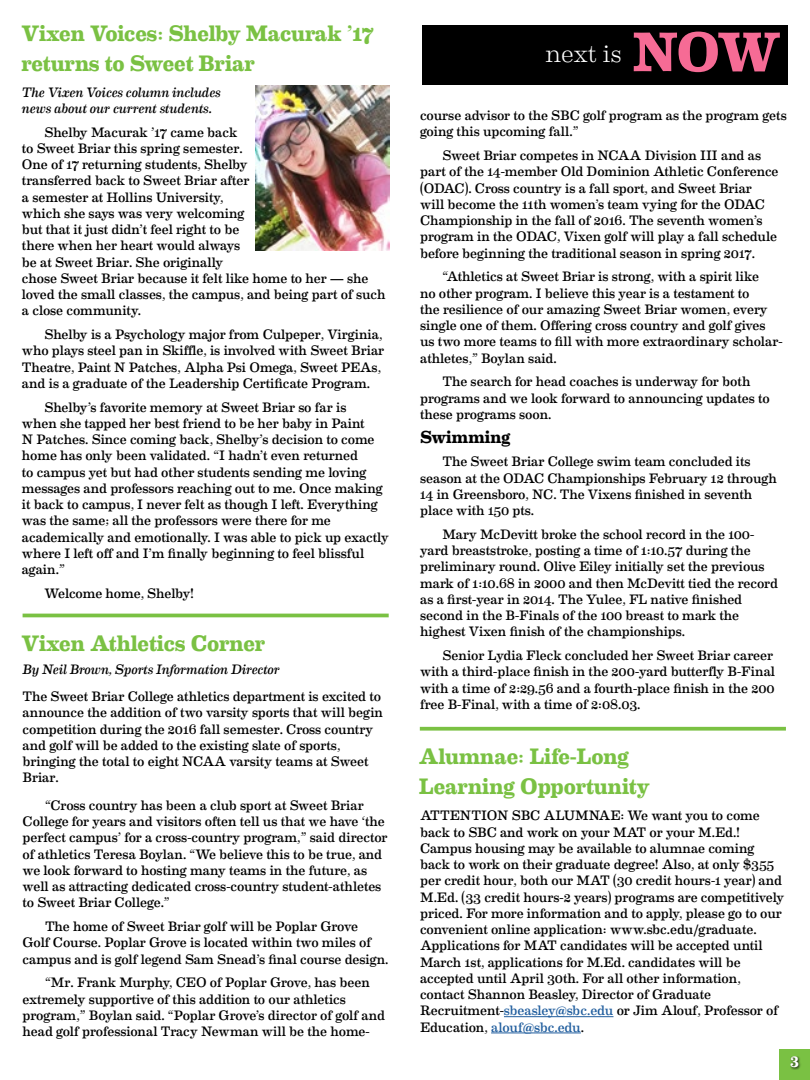
<style>
.page{position:relative;width:810px;height:1080px;background:#fff}
.page>*{position:absolute;margin:0;border:0;box-sizing:border-box;transform-origin:0 0}
.t1{font:700 55.88px "Eames Century Modern";color:#f66b95}
.t2{font:300 25px "Eames Century Modern";letter-spacing:-.01em;color:#fff}
.t3{font:700 22.5px/30px "Eames Century Modern";letter-spacing:-.005em;color:#7ac143}
.t4{font:700 17.5px "Eames Century Modern";color:#000}
.t5{font:700 15px "Eames Century Modern";color:#fff}
.t6{font:13.75px/16.2px "Eames Century Modern";letter-spacing:-.005em;color:#000}
.t7{font:italic 13.75px/16.2px "Eames Century Modern";color:#000}
.s1{color:#215e9e}
</style>
<div class="page">
<img style="left:255px;top:85px;width:134px;height:165px">
<hr style="left:23px;top:614px;width:366px;height:3px;background:#7ac143">
<svg style="left:420px;top:727px;width:366px;height:4px"></svg>
<hr style="left:504px;top:1016px;width:109px;height:1px;background:#215e9e">
<hr style="left:491px;top:1033px;width:90px;height:1px;background:#215e9e">
<div style="left:422px;top:25px;width:365px;height:60px;background:#000"></div>
<div style="left:779px;top:1049px;width:31px;height:31px;background:#7ac143"></div>
<div style="left:790px;top:1056px;width:12px;height:14px;background:#000;opacity:.75"></div>
<h3 class="t3" style="left:22px;top:17px;width:354px">Vixen Voices: Shelby Macurak ’17 returns to Sweet Briar</h3>
<p class="t7" style="left:22px;top:83px;width:200px">The Vixen Voices column includes news about our current students.</p>
<p class="t6" style="left:22px;top:123px;width:365px;text-indent:22px">Shelby Macurak ’17 came back<br>to Sweet Briar this spring semester.<br>One of 17 returning students, Shelby<br>transferred back to Sweet Briar after<br>a semester at Hollins University,<br>which she says was very welcoming<br>but that it just didn’t feel right to be<br>there when her heart would always<br>be at Sweet Briar. She originally<br>chose Sweet Briar because it felt like home to her — she loved the small classes, the campus, and being part of such a close community.</p>
<p class="t6" style="left:22px;top:325px;width:364px;text-indent:22px">Shelby is a Psychology major from Culpeper, Virginia, who plays steel pan in Skiffle, is involved with Sweet Briar Theatre, Paint N Patches, Alpha Psi Omega, Sweet PEAs, and is a graduate of the Leadership Certificate Program.</p>
<p class="t6" style="left:22px;top:398px;width:368px;text-indent:22px">Shelby’s favorite memory at Sweet Briar so far is<br>when she tapped her best friend to be her baby in Paint<br>N Patches. Since coming back, Shelby’s decision to come home has only been validated. “I hadn’t even returned<br>to campus yet but had other students sending me loving messages and professors reaching out to me. Once making it back to campus, I never felt as though I left. Everything was the same; all the professors were there for me academically and emotionally. I was able to pick up exactly where I left off and I’m finally beginning to feel blissful again.”</p>
<p class="t6" style="left:44px;top:584px;width:151px">Welcome home, Shelby!</p>
<h3 class="t3" style="left:22px;top:627px;width:245px">Vixen Athletics Corner</h3>
<p class="t7" style="left:23px;top:660px;width:259px">By Neil Brown, Sports Information Director</p>
<p class="t6" style="left:23px;top:688px;width:362px">The Sweet Briar College athletics department is excited to announce the addition of two varsity sports that will begin competition during the 2016 fall semester. Cross country and golf will be added to the existing slate of sports, bringing the total to eight NCAA varsity teams at Sweet Briar.</p>
<p class="t6" style="left:23px;top:796px;width:367px;text-indent:22px">“Cross country has been a club sport at Sweet Briar College for years and visitors often tell us that we have ‘the perfect campus’ for a cross-country program,” said director of athletics Teresa Boylan. “We believe this to be true, and we look forward to hosting many teams in the future, as well as attracting dedicated cross-country student-athletes to Sweet Briar College.”</p>
<p class="t6" style="left:23px;top:918px;width:368px;text-indent:22px">The home of Sweet Briar golf will be Poplar Grove<br>Golf Course. Poplar Grove is located within two miles of campus and is golf legend Sam Snead’s final course design.</p>
<p class="t6" style="left:23px;top:974px;width:364px;text-indent:22px">“Mr. Frank Murphy, CEO of Poplar Grove, has been extremely supportive of this addition to our athletics program,” Boylan said. “Poplar Grove’s director of golf and head golf professional Tracy Newman will be the home-</p>
<h2 class="t2" style="left:545px;top:35px;width:78px">next is</h2>
<h1 class="t1" style="left:632px;top:10px;width:150px">NOW</h1>
<p class="t6" style="left:420px;top:107px;width:368px">course advisor to the SBC golf program as the program gets going this upcoming fall.”</p>
<p class="t6" style="left:420px;top:147px;width:360px;text-indent:22px">Sweet Briar competes in NCAA Division III and as part of the 14-member Old Dominion Athletic Conference (ODAC). Cross country is a fall sport, and Sweet Briar will become the 11th women’s team vying for the ODAC Championship in the fall of 2016. The seventh women’s program in the ODAC, Vixen golf will play a fall schedule before beginning the traditional season in spring 2017.</p>
<p class="t6" style="left:420px;top:268px;width:364px;text-indent:22px">“Athletics at Sweet Briar is strong, with a spirit like<br>no other program. I believe this year is a testament to<br>the resilience of our amazing Sweet Briar women, every single one of them. Offering cross country and golf gives us two more teams to fill with more extraordinary scholar&shy;athletes,” Boylan said.</p>
<p class="t6" style="left:420px;top:373px;width:351px;text-indent:22px">The search for head coaches is underway for both programs and we look forward to announcing updates to these programs soon.</p>
<p class="t4" style="left:420px;top:423px;width:92px">Swimming</p>
<p class="t6" style="left:420px;top:453px;width:358px;text-indent:22px">The Sweet Briar College swim team concluded its season at the ODAC Championships February 12 through 14 in Greensboro, NC. The Vixens finished in seventh place with 150 pts.</p>
<p class="t6" style="left:420px;top:525px;width:359px;text-indent:22px">Mary McDevitt broke the school record in the 100- yard breaststroke, posting a time of 1:10.57 during the preliminary round. Olive Eiley initially set the previous mark of 1:10.68 in 2000 and then McDevitt tied the record as a first-year in 2014. The Yulee, FL native finished second in the B-Finals of the 100 breast to mark the highest Vixen finish of the championships.</p>
<p class="t6" style="left:420px;top:647px;width:357px;text-indent:22px">Senior Lydia Fleck concluded her Sweet Briar career with a third-place finish in the 200-yard butterfly B-Final with a time of 2:29.56 and a fourth-place finish in the 200 free B-Final, with a time of 2:08.03.</p>
<h3 class="t3" style="left:419px;top:740px;width:233px">Alumnae: Life-Long<br>Learning Opportunity</h3>
<p class="t6" style="left:420px;top:807px;width:366px">ATTENTION SBC ALUMNAE: We want you to come back to SBC and work on your MAT or your M.Ed.!<br>Campus housing may be available to alumnae coming back to work on their graduate degree! Also, at only $355 per credit hour, both our MAT (30 credit hours-1 year) and M.Ed. (33 credit hours-2 years) programs are competitively priced. For more information and to apply, please go to our convenient online application: www.sbc.edu/graduate.<br>Applications for MAT candidates will be accepted until March 1st, applications for M.Ed. candidates will be accepted until April 30th. For all other information, contact Shannon Beasley, Director of Graduate Recruitment-<span class="s1">sbeasley@sbc.edu</span> or Jim Alouf, Professor of Education, <span class="s1">alouf@sbc.edu</span>.</p>
<p class="t5" style="left:790px;top:1048px;width:10px">3</p>
</div>
